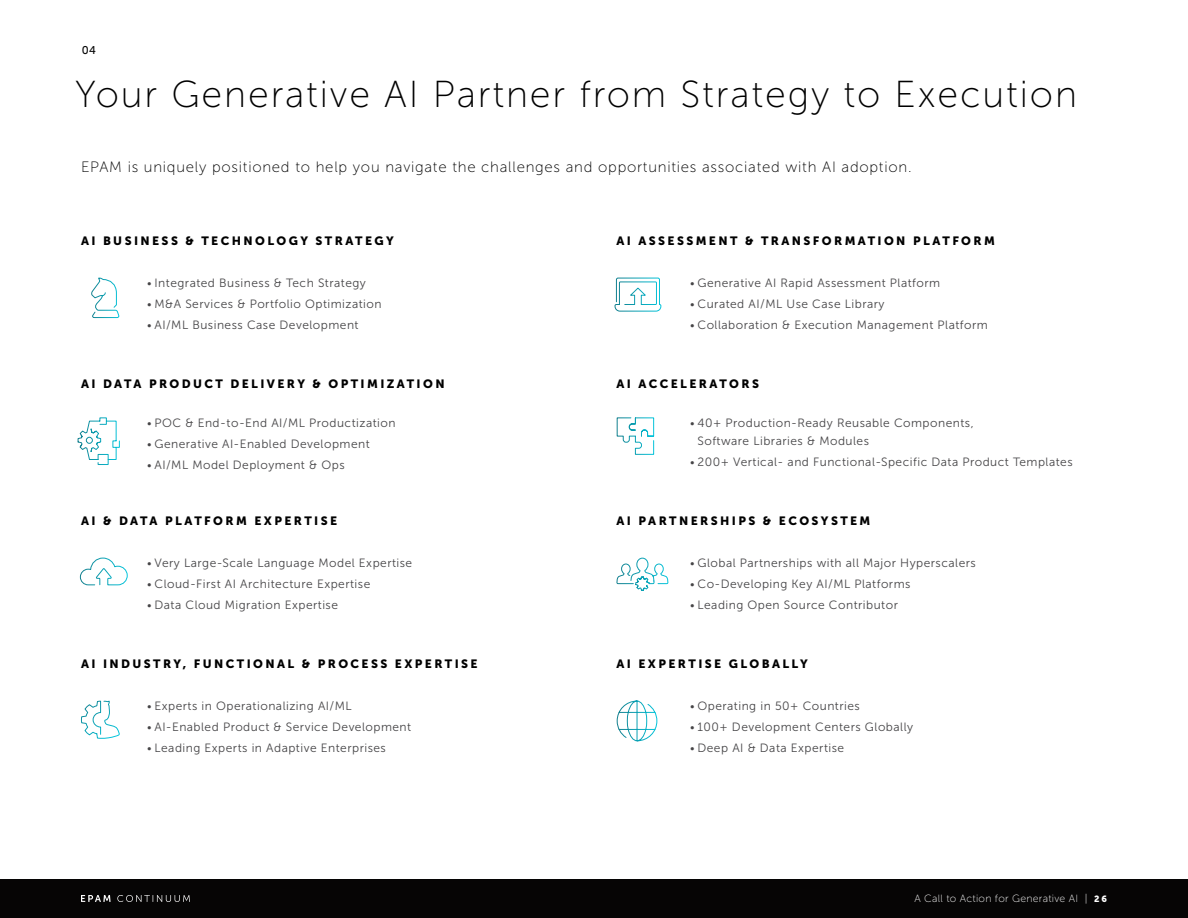
<style>
.page{position:relative;width:1188px;height:918px;background:#fff}
.page>*{position:absolute;margin:0;border:0;box-sizing:border-box;transform-origin:0 0}
.t1{font:37.5px "Museo Sans 100";letter-spacing:.05em;color:#000}
.t2{font:15px "Museo Sans 100";letter-spacing:.05em;color:#000}
.t3{font:12px/18px "Museo Sans 300";letter-spacing:.04em;color:#464547}
.t4{font:12px "Museo Sans 900";letter-spacing:.2em;color:#000}
.t5{font:11.25px "Museo Sans 500";color:#060606}
.t6{font:10.5px "Museo Sans 100";letter-spacing:.025em;color:#fff}
.s1{font-size:11.25px}
.s2{font-family:"Museo Sans 900";font-size:9px}
</style>
<div class="page">
<div style="left:0;top:879px;width:1188px;height:39px;background:#060505"></div>
<svg style="left:117px;top:895px;width:73px;height:7px"></svg>
<svg style="left:81px;top:895px;width:30px;height:7px"></svg>
<svg style="left:81px;top:700px;width:39px;height:39px"></svg>
<svg style="left:616px;top:557px;width:53px;height:34px"></svg>
<svg style="left:616px;top:700px;width:42px;height:42px"></svg>
<svg style="left:616px;top:417px;width:38px;height:38px"></svg>
<svg style="left:614px;top:277px;width:48px;height:35px"></svg>
<svg style="left:91px;top:277px;width:29px;height:41px"></svg>
<svg style="left:77px;top:417px;width:43px;height:48px"></svg>
<svg style="left:80px;top:557px;width:48px;height:29px"></svg>
<p class="t5" style="left:82px;top:44px;width:16px">04</p>
<h1 class="t1" style="left:75px;top:74px;width:1003px">Your Generative AI Partner from Strategy to Execution</h1>
<p class="t2" style="left:81px;top:159px;width:832px">EPAM is uniquely positioned to help you navigate the challenges and opportunities associated with AI adoption.</p>
<p class="t4" style="left:81px;top:234px;width:314px">AI BUSINESS &amp; TECHNOLOGY STRATEGY</p>
<p class="t4" style="left:616px;top:234px;width:380px">AI ASSESSMENT &amp; TRANSFORMATION PLATFORM</p>
<p class="t3" style="left:147px;top:274px;width:220px"><span class="s1">•</span> Integrated Business &amp; Tech Strategy</p>
<p class="t3" style="left:147px;top:295px;width:236px"><span class="s1">•</span> M&amp;A Services &amp; Portfolio Optimization</p>
<p class="t3" style="left:147px;top:316px;width:213px"><span class="s1">•</span> AI/ML Business Case Development</p>
<p class="t3" style="left:690px;top:274px;width:252px"><span class="s1">•</span> Generative AI Rapid Assessment Platform</p>
<p class="t3" style="left:690px;top:295px;width:196px"><span class="s1">•</span> Curated AI/ML Use Case Library</p>
<p class="t3" style="left:690px;top:316px;width:299px"><span class="s1">•</span> Collaboration &amp; Execution Management Platform</p>
<p class="t4" style="left:81px;top:377px;width:365px">AI DATA PRODUCT DELIVERY &amp; OPTIMIZATION</p>
<p class="t4" style="left:616px;top:377px;width:144px">AI ACCELERATORS</p>
<p class="t3" style="left:147px;top:413px;width:250px"><span class="s1">•</span> POC &amp; End-to-End AI/ML Productization</p>
<p class="t3" style="left:147px;top:434px;width:224px"><span class="s1">•</span> Generative AI-Enabled Development</p>
<p class="t3" style="left:147px;top:455px;width:199px"><span class="s1">•</span> AI/ML Model Deployment &amp; Ops</p>
<p class="t3" style="left:698px;top:413px;width:278px;text-indent:-8px"><span class="s1">•</span> 40+ Production-Ready Reusable Components,<br>Software Libraries &amp; Modules</p>
<p class="t3" style="left:690px;top:452px;width:384px"><span class="s1">•</span> 200+ Vertical- and Functional-Specific Data Product Templates</p>
<p class="t4" style="left:81px;top:514px;width:258px">AI &amp; DATA PLATFORM EXPERTISE</p>
<p class="t4" style="left:616px;top:514px;width:255px">AI PARTNERSHIPS &amp; ECOSYSTEM</p>
<p class="t3" style="left:147px;top:554px;width:267px"><span class="s1">•</span> Very Large-Scale Language Model Expertise</p>
<p class="t3" style="left:147px;top:575px;width:225px"><span class="s1">•</span> Cloud-First AI Architecture Expertise</p>
<p class="t3" style="left:147px;top:596px;width:193px"><span class="s1">•</span> Data Cloud Migration Expertise</p>
<p class="t3" style="left:690px;top:554px;width:287px"><span class="s1">•</span> Global Partnerships with all Major Hyperscalers</p>
<p class="t3" style="left:690px;top:575px;width:222px"><span class="s1">•</span> Co-Developing Key AI/ML Platforms</p>
<p class="t3" style="left:690px;top:596px;width:210px"><span class="s1">•</span> Leading Open Source Contributor</p>
<p class="t4" style="left:81px;top:657px;width:398px">AI INDUSTRY, FUNCTIONAL &amp; PROCESS EXPERTISE</p>
<p class="t4" style="left:616px;top:657px;width:193px">AI EXPERTISE GLOBALLY</p>
<p class="t3" style="left:147px;top:697px;width:206px"><span class="s1">•</span> Experts in Operationalizing AI/ML</p>
<p class="t3" style="left:147px;top:718px;width:266px"><span class="s1">•</span> AI-Enabled Product &amp; Service Development</p>
<p class="t3" style="left:147px;top:739px;width:240px"><span class="s1">•</span> Leading Experts in Adaptive Enterprises</p>
<p class="t3" style="left:690px;top:697px;width:171px"><span class="s1">•</span> Operating in 50+ Countries</p>
<p class="t3" style="left:690px;top:718px;width:225px"><span class="s1">•</span> 100+ Development Centers Globally</p>
<p class="t3" style="left:690px;top:739px;width:156px"><span class="s1">•</span> Deep AI &amp; Data Expertise</p>
<p class="t6" style="left:914px;top:893px;width:194px">A Call to Action for Generative AI | <span class="s2">2 6</span></p>
</div>
